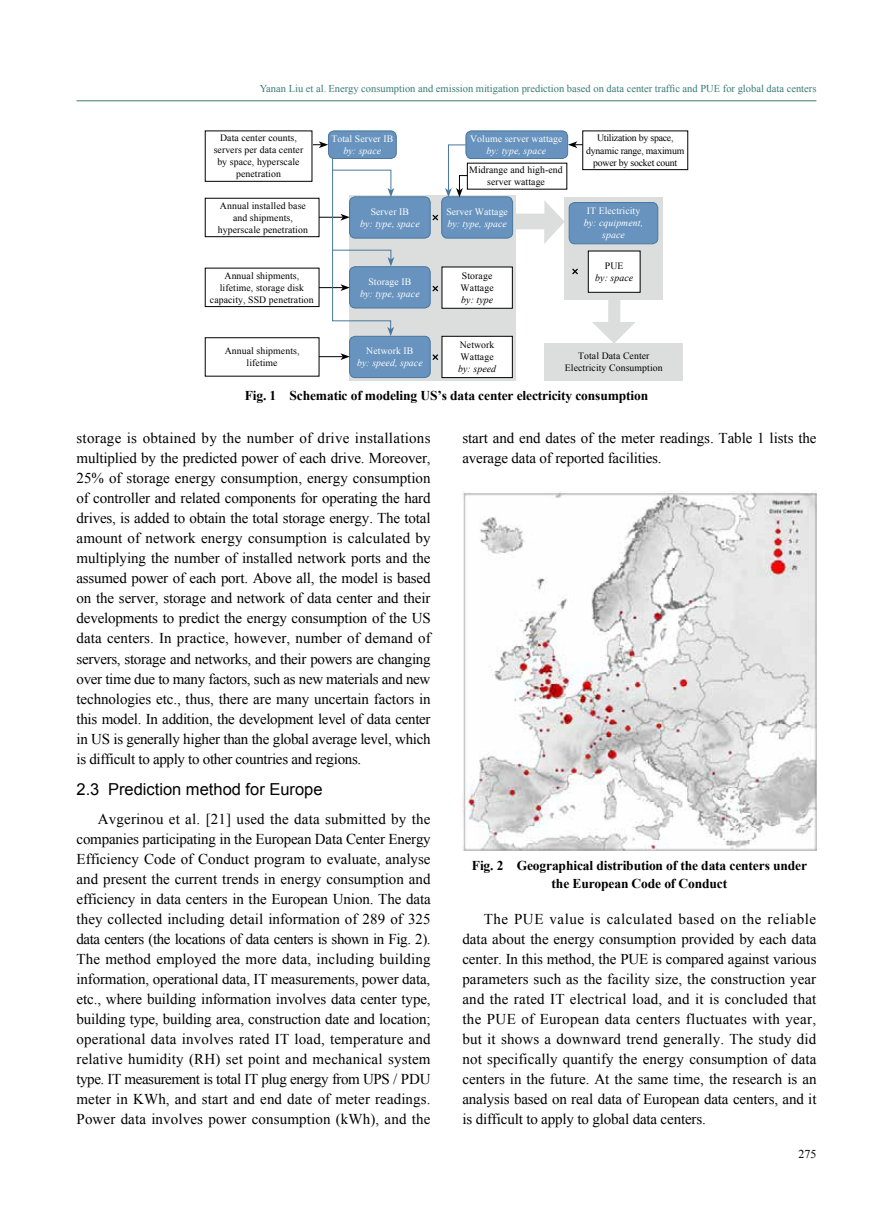
<style>
.page{position:relative;width:893px;height:1212px;background:#fff}
.page>*{position:absolute;margin:0;border:0;box-sizing:border-box;transform-origin:0 0}
.t1{font:16.5px "Arial";color:#000}
.t2{font:15px/20px "Times New Roman";letter-spacing:-.01em;color:#000;text-align:justify}
.t3{font:700 13.5px/18px "Times New Roman";letter-spacing:-.01em;color:#000;text-align:center}
.t4{font:12px "Times New Roman";color:#000}
.t5{font:10.5px "Times New Roman";color:#387a73}
.t6{font:9.75px/12px "Times New Roman";letter-spacing:.01em;color:#000;text-align:center}
.t7{font:italic 9.75px/12px "Times New Roman";letter-spacing:.01em;color:#fff;text-align:center}
.t8{font:9.75px "Times New Roman";letter-spacing:.01em;color:#fff}
.t9{font:9.75px/12px "Times New Roman";letter-spacing:-.02em;color:#000;text-align:center}
.t10{font:italic 9.75px "Times New Roman";letter-spacing:.01em;color:#000}
</style>
<div class="page">
<hr style="left:77px;top:100px;width:739px;height:1px;background:#387a73">
<img style="left:462px;top:491px;width:354px;height:360px">
<div style="left:564px;top:197px;width:99px;height:102px;background:#dcdddd"></div>
<div style="left:544px;top:344px;width:139px;height:37px;background:#dcdddd"></div>
<div style="left:349px;top:195px;width:166px;height:186px;background:#dcdddd"></div>
<div style="left:328px;top:131px;width:68px;height:28px;background:#6793be;border-radius:6px"></div>
<div style="left:328px;top:131px;width:69px;height:28px;border:1px solid #49779e;border-radius:6px"></div>
<div style="left:350px;top:197px;width:80px;height:41px;background:#6793be;border-radius:6px"></div>
<div style="left:349px;top:196px;width:81px;height:42px;border:1px solid #49779e;border-radius:6px"></div>
<div style="left:350px;top:267px;width:80px;height:41px;background:#6793be;border-radius:6px"></div>
<div style="left:349px;top:266px;width:81px;height:42px;border:1px solid #49779e;border-radius:6px"></div>
<div style="left:350px;top:336px;width:80px;height:42px;background:#6793be;border-radius:6px"></div>
<div style="left:349px;top:336px;width:81px;height:42px;border:1px solid #49779e;border-radius:6px"></div>
<div style="left:442px;top:197px;width:71px;height:41px;background:#6793be;border-radius:6px"></div>
<div style="left:441px;top:196px;width:72px;height:42px;border:1px solid #49779e;border-radius:6px"></div>
<div style="left:569px;top:202px;width:89px;height:42px;background:#6793be;border-radius:6px"></div>
<div style="left:569px;top:202px;width:89px;height:42px;border:1px solid #49779e;border-radius:6px"></div>
<div style="left:466px;top:131px;width:102px;height:28px;background:#6793be;border-radius:6px"></div>
<div style="left:466px;top:131px;width:102px;height:28px;border:1px solid #49779e;border-radius:6px"></div>
<div style="left:588px;top:251px;width:52px;height:41px;background:#fff"></div>
<div style="left:588px;top:251px;width:52px;height:42px;border:1px solid #000"></div>
<div style="left:442px;top:267px;width:70px;height:41px;background:#fff"></div>
<div style="left:442px;top:267px;width:71px;height:42px;border:1px solid #000"></div>
<div style="left:442px;top:336px;width:70px;height:42px;background:#fff"></div>
<div style="left:442px;top:336px;width:71px;height:42px;border:1px solid #000"></div>
<div style="left:205px;top:198px;width:114px;height:39px;border:1px solid #000"></div>
<div style="left:205px;top:268px;width:114px;height:39px;border:1px solid #000"></div>
<div style="left:205px;top:337px;width:114px;height:39px;border:1px solid #000"></div>
<svg style="left:313px;top:141px;width:15px;height:7px"></svg>
<svg style="left:568px;top:141px;width:14px;height:7px"></svg>
<svg style="left:319px;top:353px;width:31px;height:7px"></svg>
<svg style="left:319px;top:158px;width:75px;height:178px"></svg>
<svg style="left:445px;top:144px;width:23px;height:53px"></svg>
<svg style="left:432px;top:214px;width:7px;height:7px"></svg>
<svg style="left:432px;top:285px;width:7px;height:7px"></svg>
<svg style="left:432px;top:354px;width:7px;height:6px"></svg>
<svg style="left:572px;top:268px;width:6px;height:7px"></svg>
<svg style="left:592px;top:299px;width:44px;height:45px"></svg>
<svg style="left:515px;top:200px;width:49px;height:44px"></svg>
<div style="left:582px;top:131px;width:106px;height:39px;border:1px solid #000"></div>
<div style="left:205px;top:131px;width:107px;height:51px;border:1px solid #000"></div>
<p class="t5" style="left:260px;top:82px;width:558px">Yanan Liu et al. Energy consumption and emission mitigation prediction based on data center traffic and PUE for global data centers</p>
<p class="t6" style="left:214px;top:132px;width:91px">Data center counts, servers per data center by space, hyperscale penetration</p>
<p class="t6" style="left:218px;top:199px;width:92px">Annual installed base and shipments, hyperscale penetration</p>
<p class="t6" style="left:210px;top:269px;width:105px">Annual shipments, lifetime, storage disk capacity, SSD penetration</p>
<p class="t6" style="left:225px;top:345px;width:76px">Annual shipments, lifetime</p>
<p class="t8" style="left:331px;top:132px;width:64px">Total Server IB</p>
<p class="t7" style="left:343px;top:144px;width:39px">by: space</p>
<p class="t8" style="left:371px;top:205px;width:40px">Server IB</p>
<p class="t7" style="left:360px;top:217px;width:61px">by: type, space</p>
<p class="t8" style="left:368px;top:275px;width:44px">Storage IB</p>
<p class="t7" style="left:360px;top:287px;width:61px">by: type, space</p>
<p class="t8" style="left:366px;top:344px;width:49px">Network IB</p>
<p class="t7" style="left:357px;top:357px;width:67px">by: speed, space</p>
<p class="t8" style="left:470px;top:132px;width:94px">Volume server wattage</p>
<p class="t7" style="left:487px;top:144px;width:61px">by: type, space</p>
<p class="t6" style="left:469px;top:164px;width:95px">Midrange and high-end server wattage</p>
<p class="t8" style="left:446px;top:205px;width:63px">Server Wattage</p>
<p class="t7" style="left:447px;top:217px;width:61px">by: type, space</p>
<p class="t6" style="left:461px;top:269px;width:35px;text-align:left">Storage<br>Wattage</p>
<p class="t10" style="left:461px;top:293px;width:33px">by: type</p>
<p class="t9" style="left:586px;top:132px;width:99px">Utilization by space, dynamic range, maximum power by socket count</p>
<p class="t8" style="left:587px;top:205px;width:55px">IT Electricity</p>
<p class="t7" style="left:584px;top:217px;width:61px">by: cquipment, space</p>
<p class="t6" style="left:605px;top:259px;width:20px">PUE</p>
<p class="t10" style="left:595px;top:271px;width:39px">by: space</p>
<p class="t6" style="left:460px;top:339px;width:36px;text-align:left">Network<br>Wattage</p>
<p class="t10" style="left:458px;top:362px;width:39px">by: speed</p>
<p class="t6" style="left:565px;top:350px;width:99px">Total Data Center<br>Electricity Consumption</p>
<p class="t3" style="left:245px;top:386px;width:405px">Fig. 1 Schematic of modeling US’s data center electricity consumption</p>
<p class="t2" style="left:77px;top:428px;width:356px">storage is obtained by the number of drive installations multiplied by the predicted power of each drive. Moreover, 25% of storage energy consumption, energy consumption of controller and related components for operating the hard drives, is added to obtain the total storage energy. The total amount of network energy consumption is calculated by multiplying the number of installed network ports and the assumed power of each port. Above all, the model is based on the server, storage and network of data center and their developments to predict the energy consumption of the US data centers. In practice, however, number of demand of servers, storage and networks, and their powers are changing over time due to many factors, such as new materials and new technologies etc., thus, there are many uncertain factors in this model. In addition, the development level of data center in US is generally higher than the global average level, which is difficult to apply to other countries and regions.</p>
<p class="t1" style="left:77px;top:779px;width:248px">2.3 Prediction method for Europe</p>
<p class="t2" style="left:77px;top:808px;width:356px;text-indent:21px">Avgerinou et al. [21] used the data submitted by the companies participating in the European Data Center Energy Efficiency Code of Conduct program to evaluate, analyse and present the current trends in energy consumption and efficiency in data centers in the European Union. The data they collected including detail information of 289 of 325 data centers (the locations of data centers is shown in Fig. 2).<br>The method employed the more data, including building information, operational data, IT measurements, power data, etc., where building information involves data center type, building type, building area, construction date and location; operational data involves rated IT load, temperature and relative humidity (RH) set point and mechanical system type. IT measurement is total IT plug energy from UPS / PDU meter in KWh, and start and end date of meter readings.<br>Power data involves power consumption (kWh), and the</p>
<p class="t2" style="left:462px;top:428px;width:356px">start and end dates of the meter readings. Table 1 lists the average data of reported facilities.</p>
<p class="t3" style="left:472px;top:856px;width:337px">Fig. 2 Geographical distribution of the data centers under the European Code of Conduct</p>
<p class="t2" style="left:462px;top:908px;width:356px;text-indent:21px">The PUE value is calculated based on the reliable data about the energy consumption provided by each data center. In this method, the PUE is compared against various parameters such as the facility size, the construction year and the rated IT electrical load, and it is concluded that the PUE of European data centers fluctuates with year, but it shows a downward trend generally. The study did not specifically quantify the energy consumption of data centers in the future. At the same time, the research is an analysis based on real data of European data centers, and it is difficult to apply to global data centers.</p>
<p class="t4" style="left:798px;top:1146px;width:19px">275</p>
</div>
